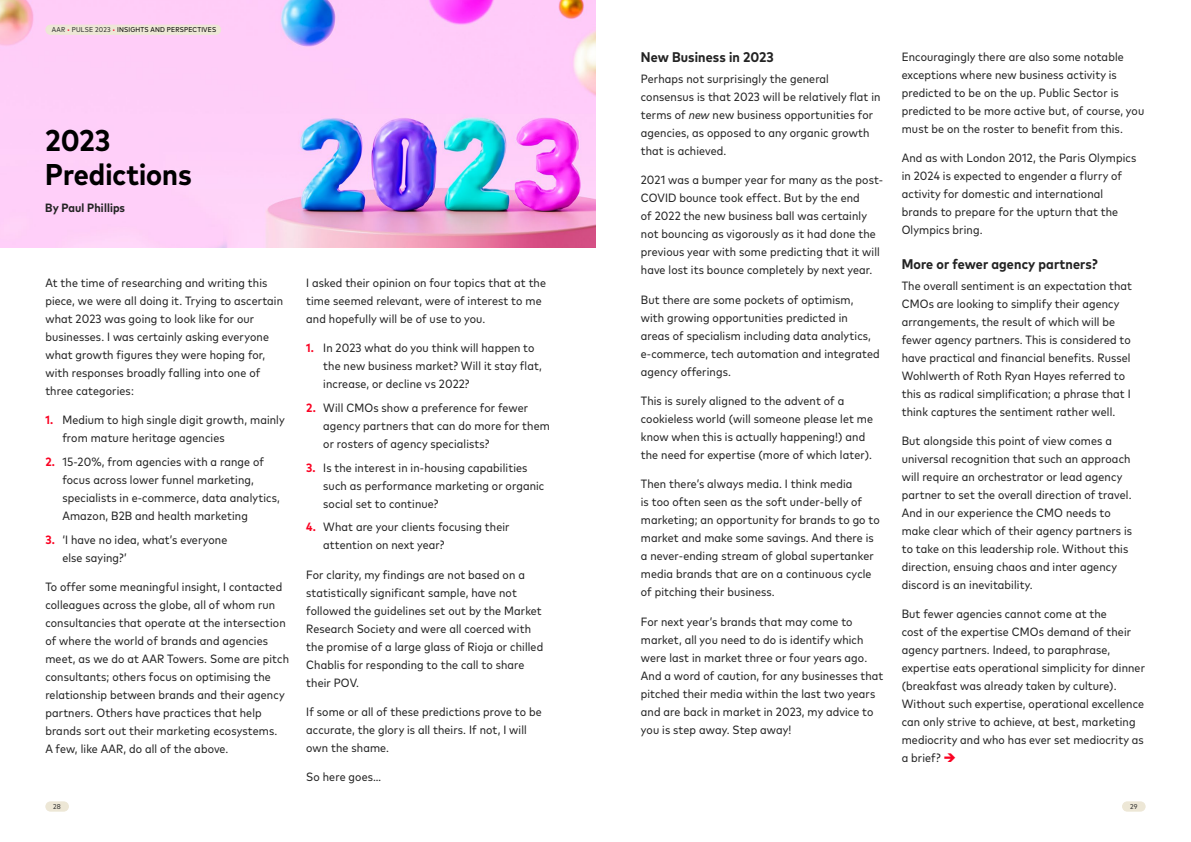
<style>
.page{position:relative;width:1191px;height:842px;background:#fff}
.page>*{position:absolute;margin:0;border:0;box-sizing:border-box;transform-origin:0 0}
.t1{font:700 condensed 30px/34px "Mark Pro";color:#000}
.t2{font:700 condensed 14px "Mark Pro";letter-spacing:.01em;color:#232323}
.t3{font:condensed 12px/18px "Mark Pro";letter-spacing:.01em;color:#232323}
.t4{font:700 condensed 12px "Mark Pro";letter-spacing:.01em;color:#232323}
.t5{font:condensed 7px "Mark Pro";letter-spacing:.025em;color:#000}
.t6{font:condensed 7px "Mark Pro";color:#2e2e2e}
.s1{color:#2e2e2e}
.s2{color:#fa0222}
.s3{font-weight:700;color:#fa0222}
.s4{font-style:italic}
</style>
<div class="page">
<img style="left:0;top:0;width:595px;height:247px">
<div style="left:46px;top:802px;width:22px;height:9px;background:#ede7d6;border-radius:5px"></div>
<div style="left:45px;top:801px;width:24px;height:11px;border:1px solid #ede7d6;border-radius:5px"></div>
<div style="left:1122px;top:802px;width:23px;height:9px;background:#ede7d6;border-radius:5px"></div>
<div style="left:1122px;top:801px;width:23px;height:11px;border:1px solid #ede7d6;border-radius:5px"></div>
<div style="left:46px;top:25px;width:175px;height:9px;background:#ede7d6;border-radius:5px"></div>
<div style="left:45px;top:25px;width:176px;height:10px;border:1px solid #ede7d6;border-radius:5px"></div>
<p class="t5" style="left:52px;top:25px;width:166px"><span class="s1">AAR</span> <span class="s2">•</span> <span class="s1">PULSE 2023</span> <span class="s2">•</span> INSIGHTS AND PERSPECTIVES</p>
<h1 class="t1" style="left:45px;top:120px;width:148px">2023<br>Predictions</h1>
<p class="t4" style="left:45px;top:199px;width:81px">By Paul Phillips</p>
<p class="t3" style="left:45px;top:273px;width:239px">At the time of researching and writing this piece, we were all doing it. Trying to ascertain what 2023 was going to look like for our businesses. I was certainly asking everyone what growth figures they were hoping for, with responses broadly falling into one of three categories:</p>
<p class="t3" style="left:62px;top:410px;width:224px;text-indent:-17px"><span class="s3">1.</span> Medium to high single digit growth, mainly from mature heritage agencies</p>
<p class="t3" style="left:62px;top:452px;width:219px;text-indent:-17px"><span class="s3">2.</span> 15-20%, from agencies with a range of focus across lower funnel marketing, specialists in e-commerce, data analytics, Amazon, B2B and health marketing</p>
<p class="t3" style="left:62px;top:530px;width:166px;text-indent:-17px"><span class="s3">3.</span> ‘I have no idea, what’s everyone else saying?’</p>
<p class="t3" style="left:45px;top:577px;width:245px">To offer some meaningful insight, I contacted colleagues across the globe, all of whom run consultancies that operate at the intersection of where the world of brands and agencies meet, as we do at AAR Towers. Some are pitch consultants; others focus on optimising the relationship between brands and their agency partners. Others have practices that help brands sort out their marketing ecosystems.<br>A few, like AAR, do all of the above.</p>
<p class="t3" style="left:306px;top:273px;width:241px">I asked their opinion on four topics that at the time seemed relevant, were of interest to me and hopefully will be of use to you.</p>
<p class="t3" style="left:323px;top:338px;width:220px;text-indent:-17px"><span class="s3">1.</span> In 2023 what do you think will happen to the new business market? Will it stay flat, increase, or decline vs 2022?</p>
<p class="t3" style="left:323px;top:398px;width:228px;text-indent:-17px"><span class="s3">2.</span> Will CMOs show a preference for fewer agency partners that can do more for them or rosters of agency specialists?</p>
<p class="t3" style="left:323px;top:458px;width:223px;text-indent:-17px"><span class="s3">3.</span> Is the interest in in-housing capabilities such as performance marketing or organic social set to continue?</p>
<p class="t3" style="left:323px;top:517px;width:188px;text-indent:-17px"><span class="s3">4.</span> What are your clients focusing their attention on next year?</p>
<p class="t3" style="left:306px;top:565px;width:238px">For clarity, my findings are not based on a statistically significant sample, have not followed the guidelines set out by the Market Research Society and were all coerced with the promise of a large glass of Rioja or chilled Chablis for responding to the call to share their POV.</p>
<p class="t3" style="left:306px;top:702px;width:237px">If some or all of these predictions prove to be accurate, the glory is all theirs. If not, I will own the shame.</p>
<p class="t3" style="left:306px;top:767px;width:76px">So here goes…</p>
<p class="t2" style="left:641px;top:47px;width:134px">New Business in 2023</p>
<p class="t3" style="left:641px;top:69px;width:241px">Perhaps not surprisingly the general consensus is that 2023 will be relatively flat in terms of <span class="s4">new</span> new business opportunities for agencies, as opposed to any organic growth that is achieved.</p>
<p class="t3" style="left:641px;top:170px;width:244px">2021 was a bumper year for many as the post-COVID bounce took effect. But by the end<br>of 2022 the new business ball was certainly not bouncing as vigorously as it had done the previous year with some predicting that it will have lost its bounce completely by next year.</p>
<p class="t3" style="left:641px;top:289px;width:240px">But there are some pockets of optimism, with growing opportunities predicted in<br>areas of specialism including data analytics, e-commerce, tech automation and integrated agency offerings.</p>
<p class="t3" style="left:641px;top:391px;width:234px">This is surely aligned to the advent of a cookieless world (will someone please let me know when this is actually happening!) and the need for expertise (more of which later).</p>
<p class="t3" style="left:641px;top:474px;width:240px">Then there’s always media. I think media<br>is too often seen as the soft under-belly of marketing; an opportunity for brands to go to market and make some savings. And there is a never-ending stream of global supertanker media brands that are on a continuous cycle of pitching their business.</p>
<p class="t3" style="left:641px;top:611px;width:244px">For next year’s brands that may come to market, all you need to do is identify which were last in market three or four years ago.<br>And a word of caution, for any businesses that pitched their media within the last two years and are back in market in 2023, my advice to you is step away. Step away!</p>
<p class="t3" style="left:901px;top:46px;width:244px">Encouragingly there are also some notable exceptions where new business activity is predicted to be on the up. Public Sector is predicted to be more active but, of course, you must be on the roster to benefit from this.</p>
<p class="t3" style="left:901px;top:148px;width:236px">And as with London 2012, the Paris Olympics in 2024 is expected to engender a flurry of activity for domestic and international brands to prepare for the upturn that the Olympics bring.</p>
<p class="t2" style="left:901px;top:253px;width:197px">More or fewer agency partners?</p>
<p class="t3" style="left:901px;top:276px;width:232px">The overall sentiment is an expectation that CMOs are looking to simplify their agency arrangements, the result of which will be fewer agency partners. This is considered to have practical and financial benefits. Russel Wohlwerth of Roth Ryan Hayes referred to this as radical simplification; a phrase that I think captures the sentiment rather well.</p>
<p class="t3" style="left:901px;top:431px;width:232px">But alongside this point of view comes a universal recognition that such an approach will require an orchestrator or lead agency partner to set the overall direction of travel.<br>And in our experience the CMO needs to make clear which of their agency partners is to take on this leadership role. Without this direction, ensuing chaos and inter agency discord is an inevitability.</p>
<p class="t3" style="left:901px;top:604px;width:245px">But fewer agencies cannot come at the<br>cost of the expertise CMOs demand of their agency partners. Indeed, to paraphrase, expertise eats operational simplicity for dinner (breakfast was already taken by culture).<br>Without such expertise, operational excellence can only strive to achieve, at best, marketing mediocrity and who has ever set mediocrity as a brief? <span class="s2">➔</span></p>
<p class="t6" style="left:53px;top:802px;width:9px">28</p>
<p class="t6" style="left:1130px;top:802px;width:9px">29</p>
</div>
